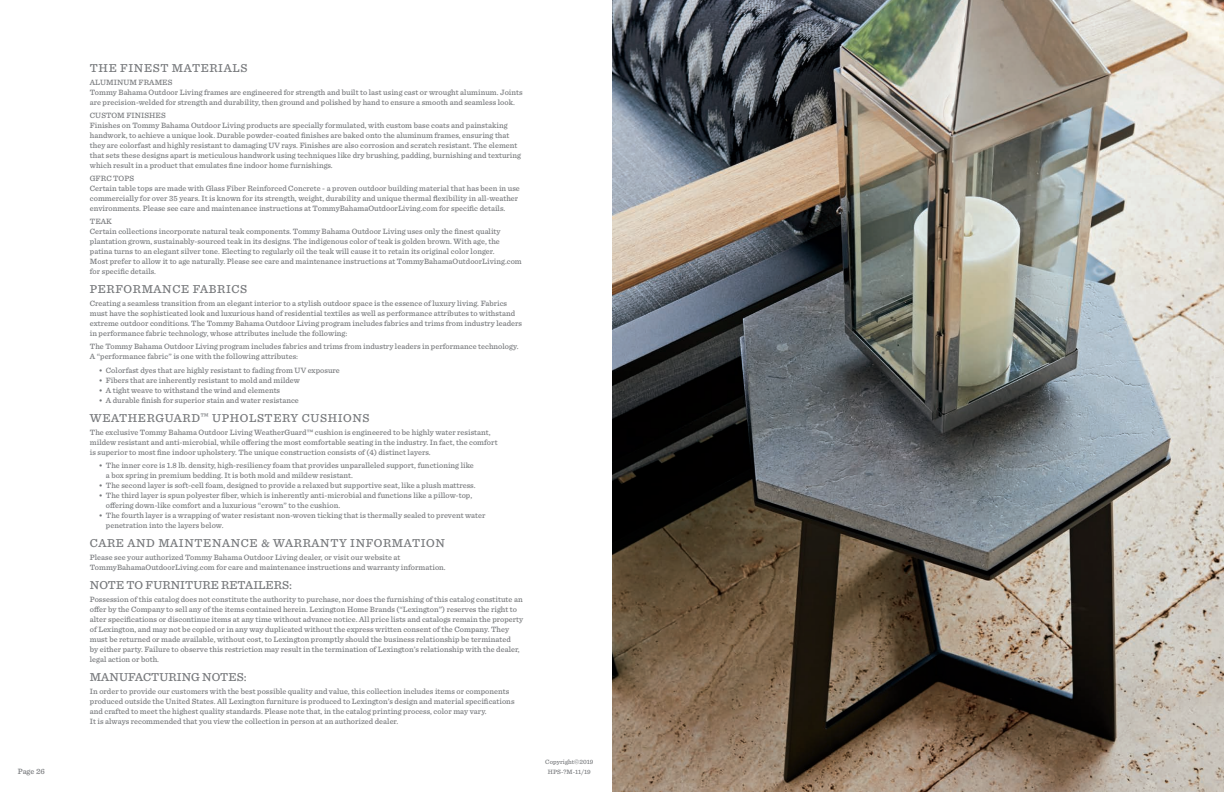
<style>
.page{position:relative;width:1224px;height:792px;background:#fff}
.page>*{position:absolute;margin:0;border:0;box-sizing:border-box;transform-origin:0 0}
.t1{font:500 12px "Sentinel";letter-spacing:.05em;color:#76787b}
.t2{font:500 12px "Sentinel";letter-spacing:.005em;color:#76787b}
.t3{font:500 8px/10px "Sentinel";letter-spacing:.005em;color:#76787b}
.t4{font:500 6.5px "Sentinel";letter-spacing:.005em;color:#76787b}
</style>
<div class="page">
<img style="left:612px;top:0;width:612px;height:792px">
<p class="t3" style="left:18px;top:766px;width:29px">Page 26</p>
<p class="t1" style="left:90px;top:58px;width:159px">THE FINEST MATERIALS</p>
<p class="t3" style="left:90px;top:76px;width:84px">ALUMINUM FRAMES</p>
<p class="t3" style="left:90px;top:86px;width:434px">Tommy Bahama Outdoor Living frames are engineered for strength and built to last using cast or wrought aluminum. Joints are precision-welded for strength and durability, then ground and polished by hand to ensure a smooth and seamless look.</p>
<p class="t3" style="left:90px;top:109px;width:77px">CUSTOM FINISHES</p>
<p class="t3" style="left:90px;top:119px;width:433px">Finishes on Tommy Bahama Outdoor Living products are specially formulated, with custom base coats and painstaking handwork, to achieve a unique look. Durable powder-coated finishes are baked onto the aluminum frames, ensuring that they are colorfast and highly resistant to damaging UV rays. Finishes are also corrosion and scratch resistant. The element that sets these designs apart is meticulous handwork using techniques like dry brushing, padding, burnishing and texturing which result in a product that emulates fine indoor home furnishings.</p>
<p class="t3" style="left:90px;top:172px;width:46px">GFRC TOPS</p>
<p class="t3" style="left:90px;top:182px;width:431px">Certain table tops are made with Glass Fiber Reinforced Concrete - a proven outdoor building material that has been in use commercially for over 35 years. It is known for its strength, weight, durability and unique thermal flexibility in all-weather environments. Please see care and maintenance instructions at TommyBahamaOutdoorLiving.com for specific details.</p>
<p class="t3" style="left:90px;top:215px;width:24px">TEAK</p>
<p class="t3" style="left:90px;top:225px;width:412px">Certain collections incorporate natural teak components. Tommy Bahama Outdoor Living uses only the finest quality</p>
<p class="t3" style="left:90px;top:235px;width:412px">plantation grown, sustainably-sourced teak in its designs. The indigenous color of teak is golden brown. With age, the</p>
<p class="t3" style="left:90px;top:245px;width:406px">patina turns to an elegant silver tone. Electing to regularly oil the teak will cause it to retain its original color longer.</p>
<p class="t3" style="left:90px;top:255px;width:433px">Most prefer to allow it to age naturally. Please see care and maintenance instructions at TommyBahamaOutdoorLiving.com for specific details.</p>
<p class="t1" style="left:90px;top:279px;width:159px">PERFORMANCE FABRICS</p>
<p class="t3" style="left:90px;top:297px;width:434px">Creating a seamless transition from an elegant interior to a stylish outdoor space is the essence of luxury living. Fabrics must have the sophisticated look and luxurious hand of residential textiles as well as performance attributes to withstand extreme outdoor conditions. The Tommy Bahama Outdoor Living program includes fabrics and trims from industry leaders in performance fabric technology, whose attributes include the following:</p>
<p class="t3" style="left:90px;top:340px;width:430px">The Tommy Bahama Outdoor Living program includes fabrics and trims from industry leaders in performance technology.<br>A “performance fabric” is one with the following attributes:</p>
<p class="t3" style="left:99px;top:364px;width:242px">• Colorfast dyes that are highly resistant to fading from UV exposure</p>
<p class="t3" style="left:99px;top:374px;width:203px">• Fibers that are inherently resistant to mold and mildew</p>
<p class="t3" style="left:99px;top:384px;width:183px">• A tight weave to withstand the wind and elements</p>
<p class="t3" style="left:99px;top:394px;width:202px">• A durable finish for superior stain and water resistance</p>
<p class="t1" style="left:90px;top:408px;width:281px">WEATHERGUARD<sup>™</sup> UPHOLSTERY CUSHIONS</p>
<p class="t3" style="left:90px;top:426px;width:402px">The exclusive Tommy Bahama Outdoor Living WeatherGuard™ cushion is engineered to be highly water resistant,</p>
<p class="t3" style="left:90px;top:436px;width:409px">mildew resistant and anti-microbial, while offering the most comfortable seating in the industry. In fact, the comfort</p>
<p class="t3" style="left:90px;top:446px;width:342px">is superior to most fine indoor upholstery. The unique construction consists of (4) distinct layers.</p>
<p class="t3" style="left:99px;top:459px;width:377px">• The inner core is 1.8 lb. density, high-resiliency foam that provides unparalleled support, functioning like</p>
<p class="t3" style="left:106px;top:469px;width:249px">a box spring in premium bedding. It is both mold and mildew resistant.</p>
<p class="t3" style="left:99px;top:479px;width:378px">• The second layer is soft-cell foam, designed to provide a relaxed but supportive seat, like a plush mattress.</p>
<p class="t3" style="left:99px;top:489px;width:375px">• The third layer is spun polyester fiber, which is inherently anti-microbial and functions like a pillow-top,</p>
<p class="t3" style="left:106px;top:499px;width:236px">offering down-like comfort and a luxurious “crown” to the cushion.</p>
<p class="t3" style="left:99px;top:509px;width:388px">• The fourth layer is a wrapping of water resistant non-woven ticking that is thermally sealed to prevent water</p>
<p class="t3" style="left:106px;top:519px;width:119px">penetration into the layers below.</p>
<p class="t1" style="left:90px;top:533px;width:357px">CARE AND MAINTENANCE &amp; WARRANTY INFORMATION</p>
<p class="t3" style="left:90px;top:551px;width:312px">Please see your authorized Tommy Bahama Outdoor Living dealer, or visit our website at</p>
<p class="t3" style="left:90px;top:561px;width:357px">TommyBahamaOutdoorLiving.com for care and maintenance instructions and warranty information.</p>
<p class="t2" style="left:90px;top:575px;width:204px">NOTE TO FURNITURE RETAILERS:</p>
<p class="t3" style="left:90px;top:593px;width:435px">Possession of this catalog does not constitute the authority to purchase, nor does the furnishing of this catalog constitute an offer by the Company to sell any of the items contained herein. Lexington Home Brands (“Lexington”) reserves the right to alter specifications or discontinue items at any time without advance notice. All price lists and catalogs remain the property of Lexington, and may not be copied or in any way duplicated without the express written consent of the Company. They must be returned or made available, without cost, to Lexington promptly should the business relationship be terminated<br>by either party. Failure to observe this restriction may result in the termination of Lexington’s relationship with the dealer, legal action or both.</p>
<p class="t2" style="left:90px;top:667px;width:158px">MANUFACTURING NOTES:</p>
<p class="t3" style="left:90px;top:685px;width:426px">In order to provide our customers with the best possible quality and value, this collection includes items or components produced outside the United States. All Lexington furniture is produced to Lexington’s design and material specifications and crafted to meet the highest quality standards. Please note that, in the catalog printing process, color may vary.</p>
<p class="t3" style="left:90px;top:715px;width:310px">It is always recommended that you view the collection in person at an authorized dealer.</p>
<p class="t4" style="left:545px;top:757px;width:50px">Copyright©2019</p>
<p class="t4" style="left:548px;top:767px;width:44px">HPS-?M-11/19</p>
</div>
